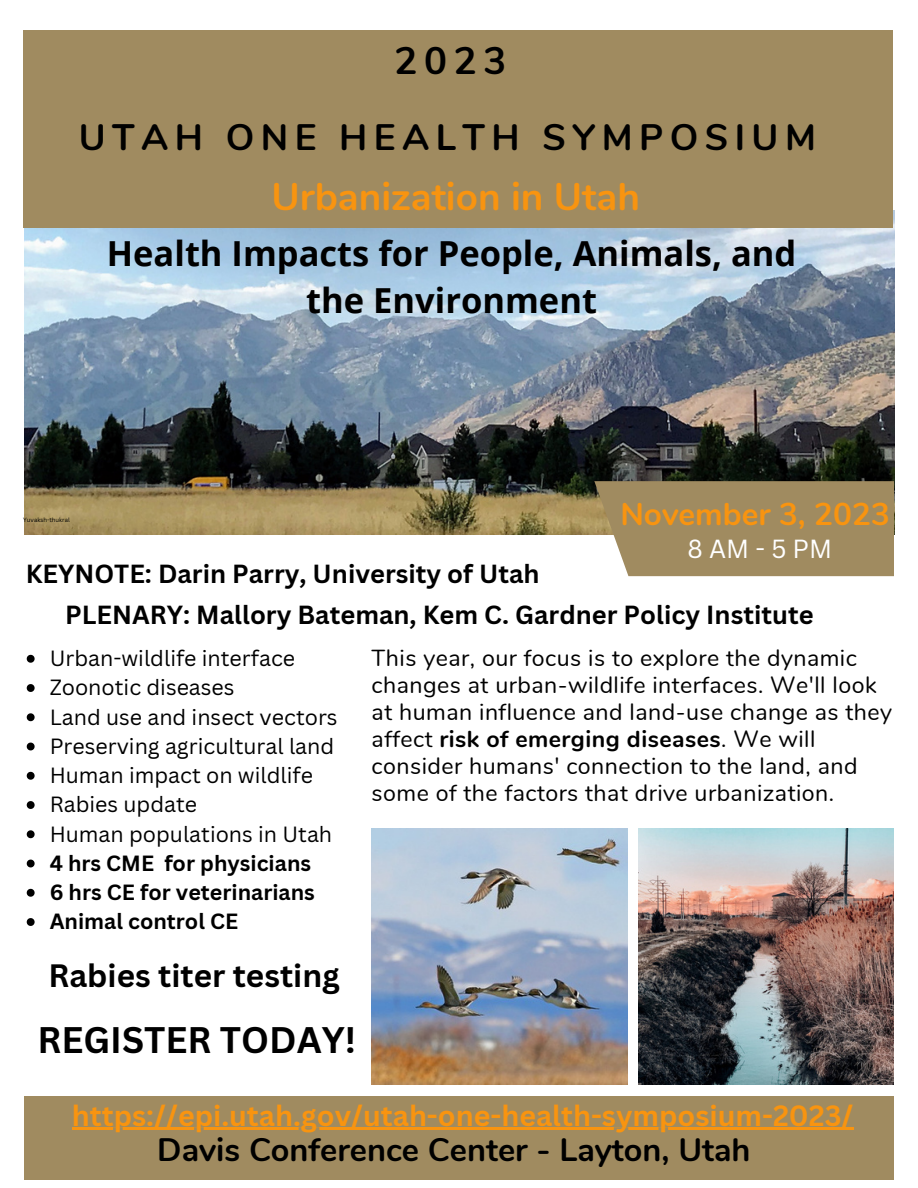
<style>
.page{position:relative;width:918px;height:1188px;background:#fff}
.page>*{position:absolute;margin:0;border:0;box-sizing:border-box;transform-origin:0 0}
.t1{font:700 38.55px "Nunito";color:#f89410}
.t2{font:700 38.25px "Nunito";color:#000}
.t3{font:700 36.75px "Nunito";letter-spacing:.175em;color:#000}
.t4{font:700 36px "Canva Sans";color:#000}
.t5{font:700 34.5px/47.2px "Open Sans";color:#000;text-align:center}
.t6{font:700 32.4px "Nunito";color:#000}
.t7{font:700 31.5px "Canva Sans";color:#000}
.t8{font:700 31.5px "Nunito";color:#f89410}
.t9{font:700 28.5px "Canva Sans";color:#f89410}
.t10{font:700 25.5px "Canva Sans";color:#000}
.t11{font:25.5px "Canva Sans";letter-spacing:.125em;color:#fff}
.t12{font:23.1px/27px "Nunito";letter-spacing:.02em;color:#000}
.t13{font:21.45px "Canva Sans";color:#000}
.t14{font:700 21.45px "Canva Sans";color:#000}
.t15{font:6px "Canva Sans";color:#000}
.s1{font-weight:700}
</style>
<div class="page">
<img style="left:372px;top:828px;width:255px;height:257px">
<img style="left:638px;top:828px;width:256px;height:257px">
<img style="left:24px;top:211px;width:870px;height:324px">
<div style="left:23px;top:30px;width:870px;height:198px;background:#a08b60"></div>
<div style="left:24px;top:1096px;width:870px;height:83px;background:#a08b60"></div>
<div style="left:594px;top:481px;width:300px;height:95px;background:#a08b60"></div>
<svg style="left:27px;top:655px;width:8px;height:8px"></svg>
<svg style="left:27px;top:684px;width:8px;height:8px"></svg>
<svg style="left:27px;top:713px;width:8px;height:8px"></svg>
<svg style="left:27px;top:743px;width:8px;height:7px"></svg>
<svg style="left:27px;top:772px;width:8px;height:8px"></svg>
<svg style="left:27px;top:801px;width:8px;height:8px"></svg>
<svg style="left:27px;top:830px;width:8px;height:8px"></svg>
<svg style="left:27px;top:860px;width:8px;height:7px"></svg>
<svg style="left:27px;top:889px;width:8px;height:8px"></svg>
<svg style="left:27px;top:918px;width:8px;height:8px"></svg>
<hr style="left:72px;top:1128px;width:781px;height:2px;background:#f89410">
<p class="t2" style="left:394px;top:35px;width:114px">2023</p>
<p class="t3" style="left:79px;top:113px;width:739px">UTAH ONE HEALTH SYMPOSIUM</p>
<p class="t1" style="left:272px;top:171px;width:370px">Urbanization in Utah</p>
<p class="t5" style="left:107px;top:229px;width:691px">Health Impacts for People, Animals, and the Environment</p>
<p class="t15" style="left:23px;top:516px;width:48px">Yuvaksh-thukral</p>
<p class="t8" style="left:620px;top:493px;width:271px">November 3, 2023</p>
<p class="t11" style="left:687px;top:531px;width:146px">8AM-5PM</p>
<p class="t10" style="left:26px;top:556px;width:516px">KEYNOTE: Darin Parry, University of Utah</p>
<p class="t10" style="left:65px;top:597px;width:750px">PLENARY: Mallory Bateman, Kem C. Gardner Policy Institute</p>
<p class="t13" style="left:50px;top:643px;width:247px">Urban-wildlife interface</p>
<p class="t13" style="left:50px;top:672px;width:186px">Zoonotic diseases</p>
<p class="t13" style="left:50px;top:702px;width:289px">Land use and insect vectors</p>
<p class="t13" style="left:50px;top:731px;width:286px">Preserving agricultural land</p>
<p class="t13" style="left:50px;top:760px;width:265px">Human impact on wildlife</p>
<p class="t13" style="left:50px;top:789px;width:149px">Rabies update</p>
<p class="t13" style="left:50px;top:819px;width:284px">Human populations in Utah</p>
<p class="t14" style="left:50px;top:848px;width:263px">4 hrs CME for physicians</p>
<p class="t14" style="left:50px;top:877px;width:267px">6 hrs CE for veterinarians</p>
<p class="t14" style="left:50px;top:906px;width:190px">Animal control CE</p>
<p class="t7" style="left:48px;top:953px;width:293px">Rabies titer testing</p>
<p class="t4" style="left:37px;top:1015px;width:320px">REGISTER TODAY!</p>
<p class="t12" style="left:372px;top:645px;width:506px">This year, our focus is to explore the dynamic changes at urban-wildlife interfaces. We'll look</p>
<p class="t12" style="left:372px;top:699px;width:522px">at human influence and land-use change as they affect <span class="s1">risk of emerging diseases</span>. We will consider humans' connection to the land, and some of the factors that drive urbanization.</p>
<p class="t9" style="left:72px;top:1095px;width:783px">https://epi.utah.gov/utah-one-health-symposium-2023/</p>
<p class="t6" style="left:157px;top:1128px;width:595px">Davis Conference Center - Layton, Utah</p>
</div>
